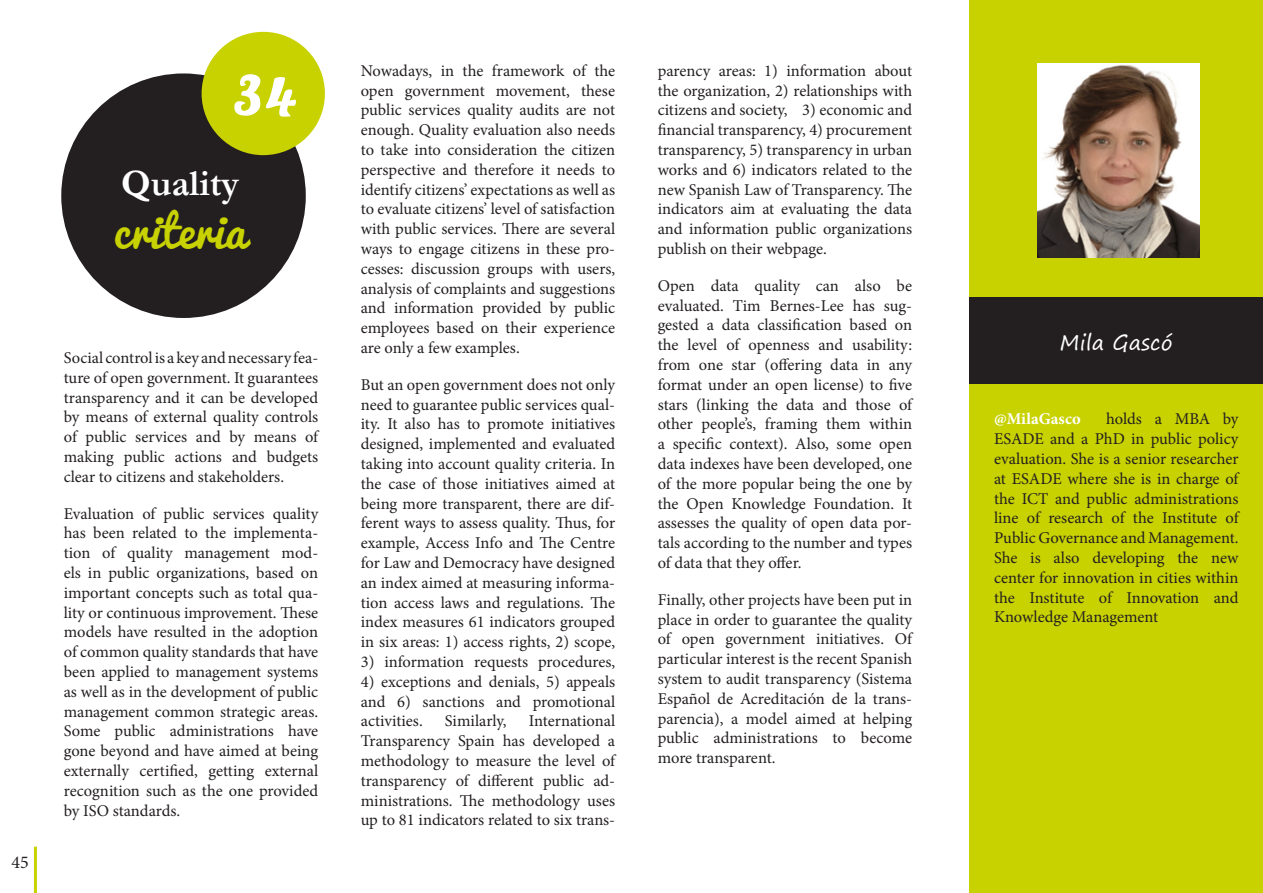
<style>
.page{position:relative;width:1263px;height:893px;background:#fff}
.page>*{position:absolute;margin:0;border:0;box-sizing:border-box;transform-origin:0 0}
.t1{font:72px "Pacifico";color:#fff}
.t2{font:45px "Pacifico";color:#c8d200}
.t3{font:700 37.5px "Garamond";color:#fff}
.t4{font:21px "Segoe Print";color:#fff}
.t5{font:18px "Minion Pro";color:#231f20}
.t6{font:16.5px/19.8px "Minion Pro";color:#231f20;text-align:justify}
.t7{font:700 16.5px "Minion Pro";letter-spacing:.005em;color:#fff}
</style>
<div class="page">
<hr style="left:34px;top:847px;width:3px;height:46px;background:#c8d200">
<div style="left:61px;top:73px;width:245px;height:245px;background:#231f20;border-radius:50%"></div>
<div style="left:202px;top:32px;width:123px;height:123px;background:#c8d200;border-radius:50%"></div>
<div style="left:969px;top:0;width:294px;height:893px;background:#c8d200"></div>
<div style="left:969px;top:298px;width:294px;height:86px;background:#231f20"></div>
<img style="left:1037px;top:64px;width:162px;height:193px">
<p class="t1" style="left:233px;top:24px;width:64px">34</p>
<p class="t3" style="left:121px;top:157px;width:119px">Quality</p>
<p class="t2" style="left:114px;top:191px;width:134px">criteria</p>
<p class="t5" style="left:12px;top:850px;width:19px">45</p>
<p class="t6" style="left:64px;top:348px;width:256px">Social control is a key and necessary fea&shy;ture of open government. It guarantees transparency and it can be developed by means of external quality controls of public services and by means of making public actions and budgets clear to citizens and stakeholders.</p>
<p class="t6" style="left:64px;top:503px;width:256px">Evaluation of public services quality has been related to the implementa&shy;tion of quality management mod&shy;els in public organizations, based on important concepts such as total qua&shy;lity or continuous improvement. These models have resulted in the adoption of common quality standards that have been applied to management systems as well as in the development of public management common strategic areas.<br>Some public administrations have gone beyond and have aimed at being externally certified, getting external recognition such as the one provided by ISO standards.</p>
<p class="t6" style="left:361px;top:61px;width:256px">Nowadays, in the framework of the open government movement, these public services quality audits are not enough. Quality evaluation also needs to take into consideration the citizen perspective and therefore it needs to identify citizens’ expectations as well as to evaluate citizens’ level of satisfaction with public services. There are several ways to engage citizens in these pro&shy;cesses: discussion groups with users, analysis of complaints and suggestions and information provided by public employees based on their experience are only a few examples.</p>
<p class="t6" style="left:361px;top:375px;width:256px">But an open government does not only need to guarantee public services qual&shy;ity. It also has to promote initiatives designed, implemented and evaluated taking into account quality criteria. In the case of those initiatives aimed at being more transparent, there are dif&shy;ferent ways to assess quality. Thus, for example, Access Info and The Centre for Law and Democracy have designed an index aimed at measuring informa&shy;tion access laws and regulations. The index measures 61 indicators grouped in six areas: 1) access rights, 2) scope,</p>
<p class="t6" style="left:361px;top:652px;width:256px">3) information requests procedures,</p>
<p class="t6" style="left:361px;top:672px;width:256px">4) exceptions and denials, 5) appeals and 6) sanctions and promotional activities.</p>
<p class="t6" style="left:361px;top:711px;width:256px;text-indent:168px">International Transparency Spain has developed a methodology to measure the level of transparency of different public ad&shy;ministrations. The methodology uses up to 81 indicators related to six trans-</p>
<p class="t6" style="left:445px;top:711px;width:63px">Similarly,</p>
<p class="t6" style="left:658px;top:61px;width:256px">parency areas: 1) information about the organization, 2) relationships with citizens and society, 3) economic and financial transparency, 4) procurement transparency, 5) transparency in urban works and 6) indicators related to the new Spanish Law of Transparency. The indicators aim at evaluating the data and information public organizations publish on their webpage.</p>
<p class="t6" style="left:658px;top:276px;width:256px">Open data quality can also be evaluated. Tim Bernes-Lee has sug&shy;gested a data classification based on the level of openness and usability: from one star (offering data in any format under an open license) to five stars (linking the data and those of other people’s, framing them within a specific context). Also, some open data indexes have been developed, one of the more popular being the one by the Open Knowledge Foundation. It assesses the quality of open data por&shy;tals according to the number and types of data that they offer.</p>
<p class="t6" style="left:658px;top:590px;width:256px">Finally, other projects have been put in place in order to guarantee the quality of open government initiatives. Of particular interest is the recent Spanish system to audit transparency (Sistema Español de Acreditación de la trans&shy;parencia), a model aimed at helping public administrations to become more transparent.</p>
<p class="t4" style="left:1060px;top:323px;width:114px">Mila Gascó</p>
<p class="t6" style="left:994px;top:409px;width:246px;text-indent:112px">holds a MBA by ESADE and a PhD in public policy evaluation. She is a senior researcher at ESADE where she is in charge of the ICT and public administrations line of research of the Institute of Public Governance and Management.<br>She is also developing the new center for innovation in cities within the Institute of Innovation and Knowledge Management</p>
<p class="t7" style="left:994px;top:408px;width:88px">@MilaGasco</p>
</div>
